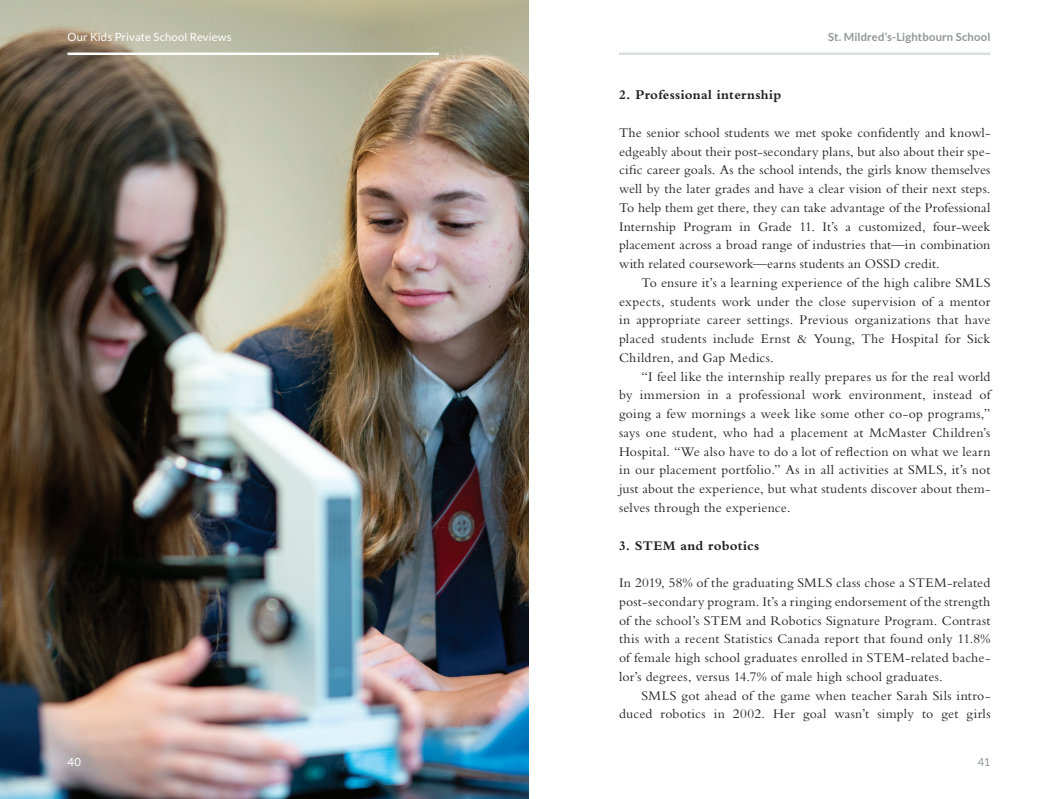
<style>
.page{position:relative;width:1058px;height:799px;background:#fff}
.page>*{position:absolute;margin:0;border:0;box-sizing:border-box;transform-origin:0 0}
.t1{font:13.75px/18.8px "Bembo Std";letter-spacing:.015em;color:#231f20;text-align:justify}
.t2{font:700 13.75px "Bembo Std";letter-spacing:.02em;color:#231f20}
.t3{font:700 11.25px "Lato";letter-spacing:.015em;color:#939598}
.t4{font:11.25px "Lato";letter-spacing:.01em;color:#fff}
.t5{font:11.25px "Lato";color:#939598}
</style>
<div class="page">
<img style="left:0;top:0;width:529px;height:799px">
<hr style="left:619px;top:53px;width:371px;height:2px;background:#dcdddf">
<hr style="left:68px;top:53px;width:371px;height:2px;background:#fff">
<p class="t4" style="left:68px;top:31px;width:166px">Our Kids Private School Reviews</p>
<p class="t3" style="left:828px;top:30px;width:164px">St. Mildred’s-Lightbourn School</p>
<p class="t2" style="left:619px;top:87px;width:164px">2. Professional internship</p>
<p class="t1" style="left:619px;top:123px;width:373px">The senior school students we met spoke confidently and knowl&shy;edgeably about their post-secondary plans, but also about their spe&shy;cific career goals. As the school intends, the girls know themselves well by the later grades and have a clear vision of their next steps.<br>To help them get there, they can take advantage of the Professional Internship Program in Grade 11. It’s a customized, four-week placement across a broad range of industries that—in combination with related coursework—earns students an OSSD credit.</p>
<p class="t1" style="left:619px;top:273px;width:373px;text-indent:22px">To ensure it’s a learning experience of the high calibre SMLS expects, students work under the close supervision of a mentor in appropriate career settings. Previous organizations that have placed students include Ernst &amp; Young, The Hospital for Sick Children, and Gap Medics.</p>
<p class="t1" style="left:619px;top:367px;width:373px;text-indent:22px">“I feel like the internship really prepares us for the real world by immersion in a professional work environment, instead of going a few mornings a week like some other co-op programs,” says one student, who had a placement at McMaster Children’s Hospital. “We also have to do a lot of reflection on what we learn in our placement portfolio.” As in all activities at SMLS, it’s not just about the experience, but what students discover about them&shy;selves through the experience.</p>
<p class="t2" style="left:619px;top:537px;width:142px">3. STEM and robotics</p>
<p class="t1" style="left:619px;top:573px;width:373px">In 2019, 58% of the graduating SMLS class chose a STEM-related post-secondary program. It’s a ringing endorsement of the strength of the school’s STEM and Robotics Signature Program. Contrast this with a recent Statistics Canada report that found only 11.8% of female high school graduates enrolled in STEM-related bache&shy;lor’s degrees, versus 14.7% of male high school graduates.</p>
<p class="t1" style="left:619px;top:685px;width:373px;text-align:right">SMLS got ahead of the game when teacher Sarah Sils intro&shy;duced robotics in 2002. Her goal wasn’t simply to get girls</p>
<p class="t4" style="left:68px;top:755px;width:15px">40</p>
<p class="t5" style="left:977px;top:755px;width:14px">41</p>
</div>
